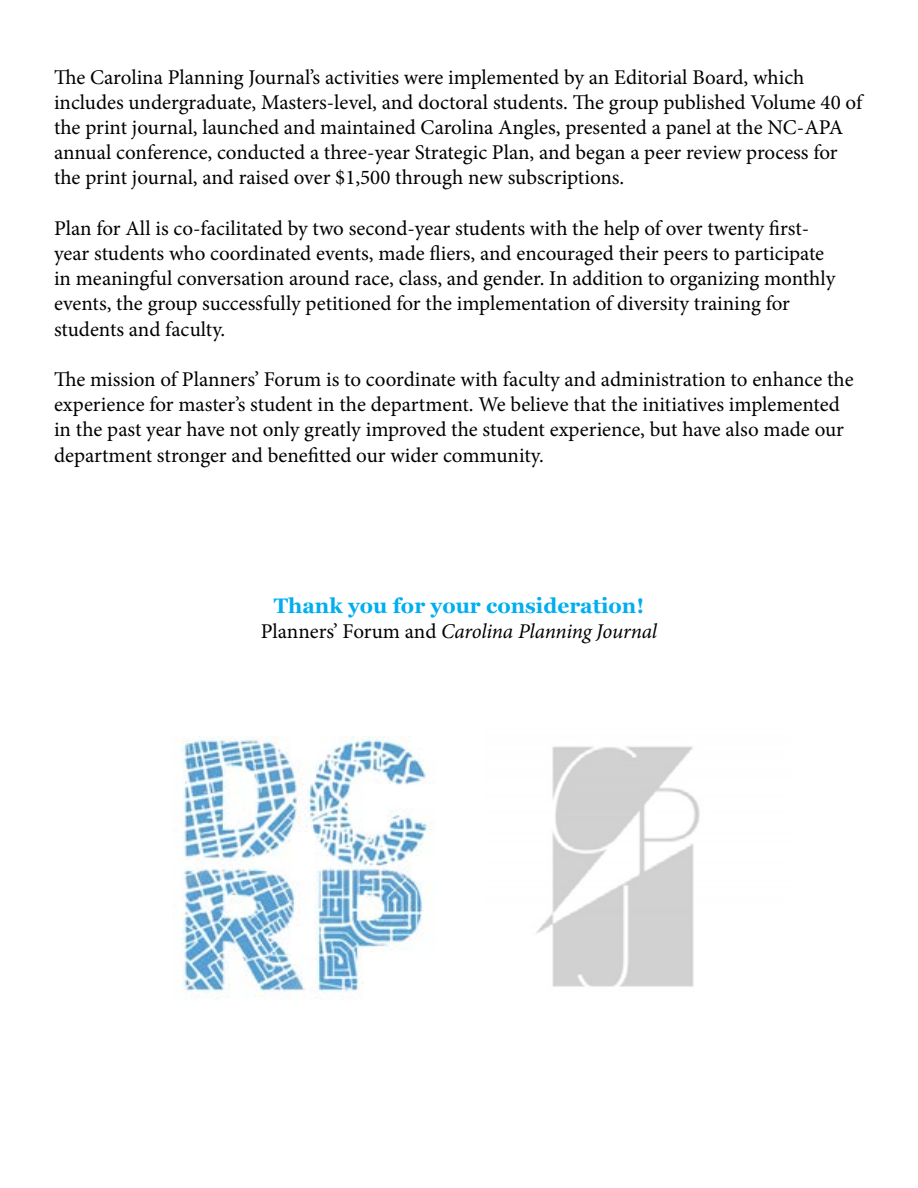
<style>
.page{position:relative;width:918px;height:1188px;background:#fff}
.page>*{position:absolute;margin:0;border:0;box-sizing:border-box;transform-origin:0 0}
.t1{font:21px/25.2px "Minion Pro";color:#000}
.t2{font:italic 21px "Minion Pro";letter-spacing:-.015em;color:#000}
.t3{font:700 21px "Georgia";color:#00aeef}
.s1{font-style:normal}
</style>
<div class="page">
<img style="left:179px;top:736px;width:253px;height:264px">
<img style="left:536px;top:746px;width:164px;height:241px">
<p class="t1" style="left:54px;top:64px;width:810px">The Carolina Planning Journal’s activities were implemented by an Editorial Board, which includes undergraduate, Masters-level, and doctoral students. The group published Volume 40 of the print journal, launched and maintained Carolina Angles, presented a panel at the NC-APA annual conference, conducted a three-year Strategic Plan, and began a peer review process for the print journal, and raised over $1,500 through new subscriptions.</p>
<p class="t1" style="left:54px;top:216px;width:783px">Plan for All is co-facilitated by two second-year students with the help of over twenty first&shy;year students who coordinated events, made fliers, and encouraged their peers to participate in meaningful conversation around race, class, and gender. In addition to organizing monthly events, the group successfully petitioned for the implementation of diversity training for students and faculty.</p>
<p class="t1" style="left:54px;top:367px;width:801px">The mission of Planners’ Forum is to coordinate with faculty and administration to enhance the experience for master’s student in the department. We believe that the initiatives implemented in the past year have not only greatly improved the student experience, but have also made our department stronger and benefitted our wider community.</p>
<p class="t3" style="left:274px;top:592px;width:372px">Thank you for your consideration!</p>
<p class="t2" style="left:261px;top:617px;width:398px"><span class="s1">Planners’ Forum and</span> Carolina Planning Journal</p>
</div>
